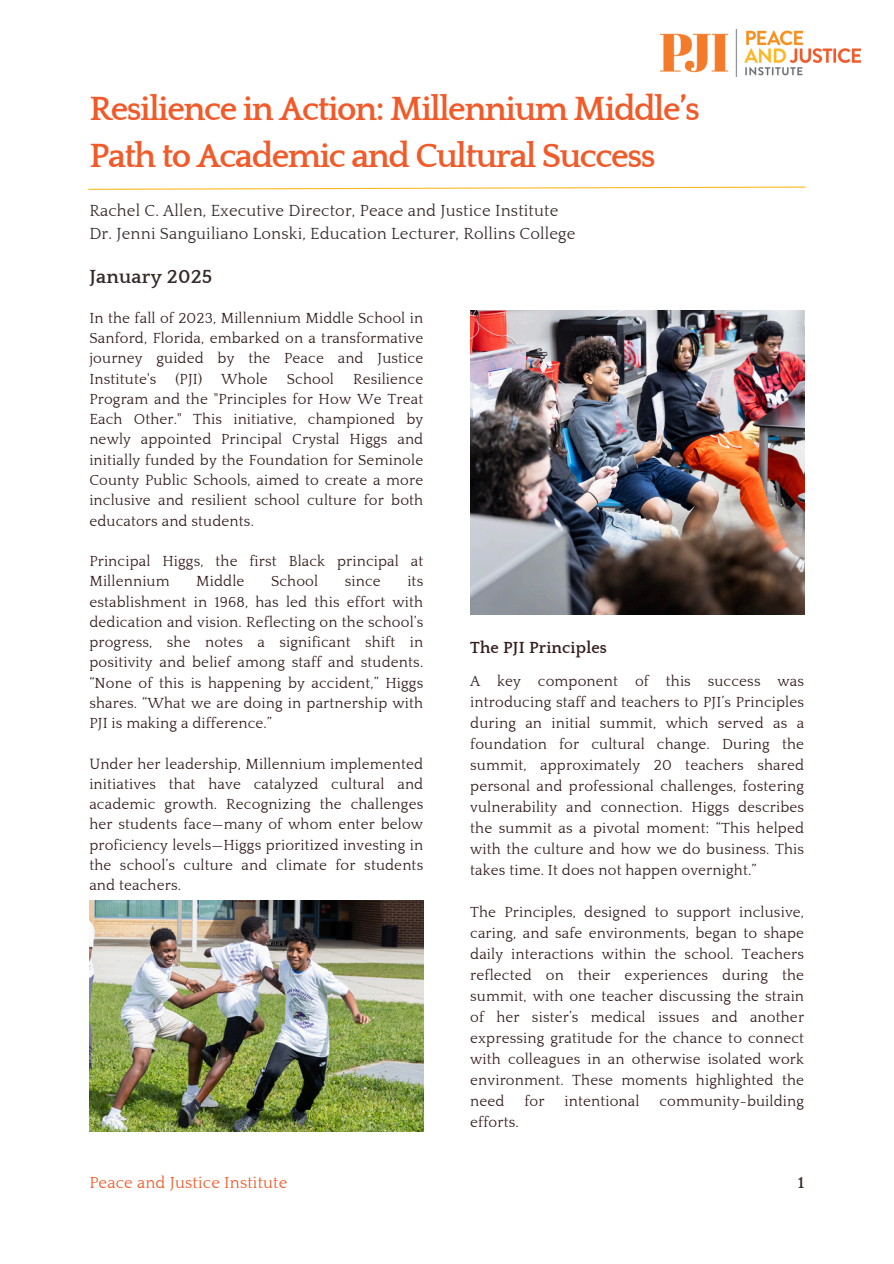
<style>
.page{position:relative;width:894px;height:1264px;background:#fff}
.page>*{position:absolute;margin:0;border:0;box-sizing:border-box;transform-origin:0 0}
.t1{font:700 34.5px/47.2px "Quattrocento";letter-spacing:-.04em;color:#f15a29}
.t2{font:700 19.5px "Quattrocento";letter-spacing:.01em;color:#372b2b}
.t3{font:16.5px "Quattrocento";letter-spacing:.01em;color:#372b2b}
.t4{font:16.5px "Quattrocento";letter-spacing:.01em;color:#f15a29}
.t5{font:700 16.5px "Quattrocento";letter-spacing:.01em;color:#341c1c}
.t6{font:700 16.5px "Quattrocento";color:#372b2b}
.t7{font:15px/20.2px "Quattrocento";letter-spacing:.01em;color:#341c1c;text-align:justify}
</style>
<div class="page">
<svg style="left:88px;top:186px;width:718px;height:4px"></svg>
<img style="left:470px;top:311px;width:334px;height:303px">
<img style="left:89px;top:900px;width:334px;height:231px">
<img style="left:660px;top:29px;width:200px;height:47px">
<p class="t1" style="left:89px;top:86px;width:612px">Resilience in Action: Millennium Middle’s<br>Path to Academic and Cultural Success</p>
<p class="t3" style="left:89px;top:202px;width:470px">Rachel C. Allen, Executive Director, Peace and Justice Institute</p>
<p class="t3" style="left:89px;top:225px;width:487px">Dr. Jenni Sanguiliano Lonski, Education Lecturer, Rollins College</p>
<p class="t2" style="left:89px;top:266px;width:124px">January 2025</p>
<p class="t7" style="left:89px;top:308px;width:335px">In the fall of 2023, Millennium Middle School in Sanford, Florida, embarked on a transformative journey guided by the Peace and Justice Institute's</p>
<p class="t7" style="left:175px;top:369px;width:28px">(PJI)</p>
<p class="t7" style="left:221px;top:369px;width:48px">Whole</p>
<p class="t7" style="left:287px;top:369px;width:49px">School</p>
<p class="t7" style="left:89px;top:369px;width:335px;text-indent:263px">Resilience Program and the "Principles for How We Treat Each Other." This initiative, championed by newly appointed Principal Crystal Higgs and initially funded by the Foundation for Seminole County Public Schools, aimed to create a more inclusive and resilient school culture for both educators and students.</p>
<p class="t7" style="left:89px;top:551px;width:335px">Principal Higgs, the first Black principal at<br>Millennium</p>
<p class="t7" style="left:196px;top:571px;width:50px">Middle</p>
<p class="t7" style="left:271px;top:571px;width:49px">School</p>
<p class="t7" style="left:345px;top:571px;width:37px">since</p>
<p class="t7" style="left:89px;top:571px;width:335px;text-indent:318px">its establishment in 1968, has led this effort with dedication and vision. Reflecting on the school’s progress, she notes a significant shift in positivity and belief among staff and students. “None of this is happening by accident,” Higgs shares. “What we are doing in partnership with PJI is making a difference.”</p>
<h2 class="t7" style="left:89px;top:754px;width:335px">Under her leadership, Millennium implemented initiatives that have catalyzed cultural and academic growth. Recognizing the challenges her students face—many of whom enter below proficiency levels—Higgs prioritized investing in the school’s culture and climate for students and teachers.</h2>
<p class="t4" style="left:89px;top:1174px;width:199px">Peace and Justice Institute</p>
<p class="t5" style="left:470px;top:639px;width:138px">The PJI Principles</p>
<h3 class="t7" style="left:470px;top:671px;width:335px;line-height:21px">A key component of this success was introducing staff and teachers to PJI’s Principles during an initial summit, which served as a foundation for cultural change. During the summit, approximately 20 teachers shared personal and professional challenges, fostering vulnerability and connection. Higgs describes the summit as a pivotal moment: “This helped with the culture and how we do business. This takes time. It does not happen overnight.”</h3>
<p class="t7" style="left:470px;top:902px;width:335px;line-height:21px">The Principles, designed to support inclusive, caring, and safe environments, began to shape daily interactions within the school. Teachers reflected on their experiences during the summit, with one teacher discussing the strain of her sister’s medical issues and another expressing gratitude for the chance to connect with colleagues in an otherwise isolated work environment. These moments highlighted the need</p>
<p class="t7" style="left:524px;top:1091px;width:22px">for</p>
<p class="t7" style="left:564px;top:1091px;width:77px">intentional</p>
<p class="t7" style="left:659px;top:1091px;width:146px">community-building</p>
<p class="t7" style="left:470px;top:1112px;width:50px">efforts.</p>
<p class="t6" style="left:797px;top:1174px;width:8px">1</p>
</div>
